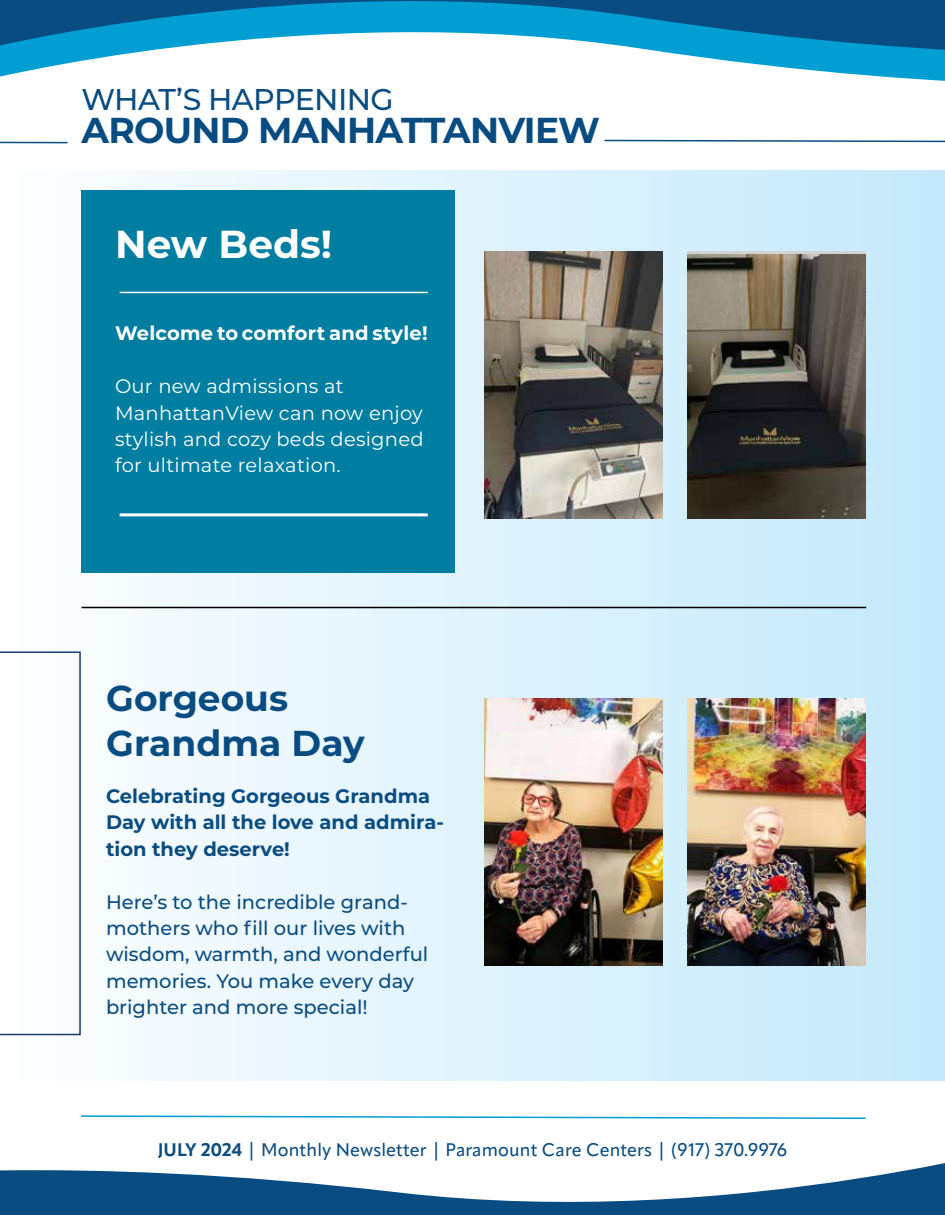
<style>
.page{position:relative;width:945px;height:1215px;background:#fff}
.page>*{position:absolute;margin:0;border:0;box-sizing:border-box;transform-origin:0 0}
.t1{font:700 39px "Montserrat";color:#fff}
.t2{font:700 36px/45px "Montserrat";letter-spacing:-.015em;color:#094c81}
.t3{font:500 30px "Montserrat";letter-spacing:-.02em;color:#094c81}
.t4{font:500 19.5px/26.4px "Montserrat";color:#094c81}
.t5{font:19.5px/26.4px "Montserrat";letter-spacing:.01em;color:#fff}
.t6{font:700 19.5px/26.4px "Montserrat";color:#094c81}
.t7{font:700 19.5px "Montserrat";letter-spacing:.01em;color:#fff}
.t8{font:500 18px "Apparat";letter-spacing:.005em;color:#094c81}
.s1{font-weight:700}
</style>
<div class="page">
<div style="left:13px;top:170px;width:932px;height:910px;background:linear-gradient(to right,#fafdfe,#c4e8fa)"></div>
<svg style="left:0;top:68px;width:945px;height:13px"></svg>
<svg style="left:0;top:0;width:945px;height:68px"></svg>
<svg style="left:81px;top:1115px;width:785px;height:4px"></svg>
<svg style="left:0;top:1163px;width:945px;height:52px;fill:#094c81"></svg>
<div style="left:82px;top:191px;width:373px;height:382px;background:#007ea1"></div>
<hr style="left:82px;top:607px;width:784px;height:1px;background:#000">
<svg style="left:0;top:141px;width:68px;height:3px"></svg>
<svg style="left:604px;top:139px;width:341px;height:4px"></svg>
<svg style="left:0;top:651px;width:81px;height:384px"></svg>
<img style="left:484px;top:698px;width:178px;height:267px">
<img style="left:484px;top:252px;width:178px;height:267px">
<img style="left:687px;top:698px;width:179px;height:267px">
<img style="left:687px;top:255px;width:179px;height:264px">
<hr style="left:120px;top:292px;width:308px;height:1px;background:#fff">
<hr style="left:120px;top:513px;width:308px;height:3px;background:#fff">
<h3 class="t3" style="left:82px;top:79px;width:314px">WHAT’S HAPPENING</h3>
<h2 class="t2" style="left:82px;top:106px;width:520px">AROUND MANHATTANVIEW</h2>
<h1 class="t1" style="left:115px;top:216px;width:218px">New Beds!</h1>
<p class="t7" style="left:115px;top:319px;width:314px">Welcome to comfort and style!</p>
<p class="t5" style="left:115px;top:372px;width:310px">Our new admissions at<br>ManhattanView can now enjoy stylish and cozy beds designed for ultimate relaxation.</p>
<h2 class="t2" style="left:106px;top:673px;width:260px">Gorgeous<br>Grandma Day</h2>
<p class="t6" style="left:106px;top:782px;width:339px">Celebrating Gorgeous Grandma<br>Day with all the love and admira&shy;tion they deserve!</p>
<p class="t4" style="left:106px;top:888px;width:324px">Here’s to the incredible grand&shy;mothers who fill our lives with wisdom, warmth, and wonderful memories. You make every day brighter and more special!</p>
<p class="t8" style="left:158px;top:1139px;width:631px"><span class="s1">JULY 2024</span> | Monthly Newsletter | Paramount Care Centers | (917) 370.9976</p>
</div>
